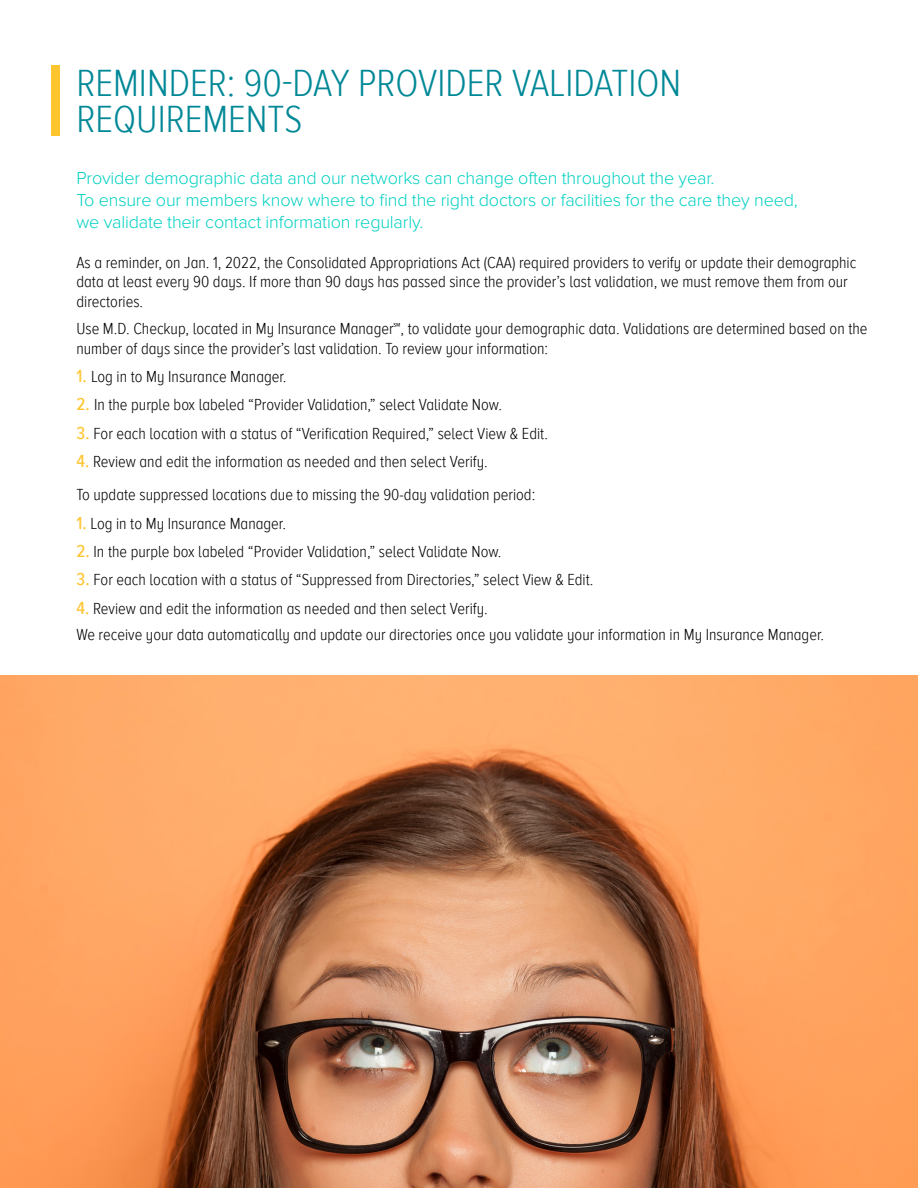
<style>
.page{position:relative;width:918px;height:1188px;background:#fff}
.page>*{position:absolute;margin:0;border:0;box-sizing:border-box;transform-origin:0 0}
.t1{font:300 39px/36px "Proxima Nova A Cond";color:#008897}
.t2{font:300 18px/21.6px "Proxima Nova";letter-spacing:-.01em;color:#00d1c2}
.t3{font:300 16.5px/19.8px "Proxima Nova A Cond";color:#000}
.s1{font-weight:500;font-size:18px;color:#ffc632}
</style>
<div class="page">
<div style="left:51px;top:65px;width:9px;height:70px;background:#ffc52f"></div>
<img style="left:0;top:675px;width:918px;height:513px">
<h1 class="t1" style="left:76px;top:65px;width:606px">REMINDER: 90-DAY PROVIDER VALIDATION<br>REQUIREMENTS</h1>
<p class="t2" style="left:76px;top:168px;width:723px">Provider demographic data and our networks can change often throughout the year.<br>To ensure our members know where to find the right doctors or facilities for the care they need, we validate their contact information regularly.</p>
<p class="t3" style="left:76px;top:253px;width:781px">As a reminder, on Jan. 1, 2022, the Consolidated Appropriations Act (CAA) required providers to verify or update their demographic data at least every 90 days. If more than 90 days has passed since the provider’s last validation, we must remove them from our directories.</p>
<p class="t3" style="left:76px;top:319px;width:793px">Use M.D. Checkup, located in My Insurance Manager℠, to validate your demographic data. Validations are determined based on the number of days since the provider’s last validation. To review your information:</p>
<p class="t3" style="left:76px;top:367px;width:212px"><span class="s1">1.</span> Log in to My Insurance Manager.</p>
<p class="t3" style="left:76px;top:395px;width:427px"><span class="s1">2.</span> In the purple box labeled “Provider Validation,” select Validate Now.</p>
<p class="t3" style="left:76px;top:424px;width:473px"><span class="s1">3.</span> For each location with a status of “Verification Required,” select View &amp; Edit.</p>
<p class="t3" style="left:76px;top:445px;width:460px;line-height:33.3px"><span class="s1">4.</span> Review and edit the information as needed and then select Verify.<br>To update suppressed locations due to missing the 90-day validation period:</p>
<p class="t3" style="left:76px;top:514px;width:211px"><span class="s1">1.</span> Log in to My Insurance Manager.</p>
<p class="t3" style="left:76px;top:542px;width:427px"><span class="s1">2.</span> In the purple box labeled “Provider Validation,” select Validate Now.</p>
<p class="t3" style="left:76px;top:570px;width:519px"><span class="s1">3.</span> For each location with a status of “Suppressed from Directories,” select View &amp; Edit.</p>
<p class="t3" style="left:76px;top:595px;width:749px;line-height:26.5px"><span class="s1">4.</span> Review and edit the information as needed and then select Verify.<br>We receive your data automatically and update our directories once you validate your information in My Insurance Manager.</p>
</div>
